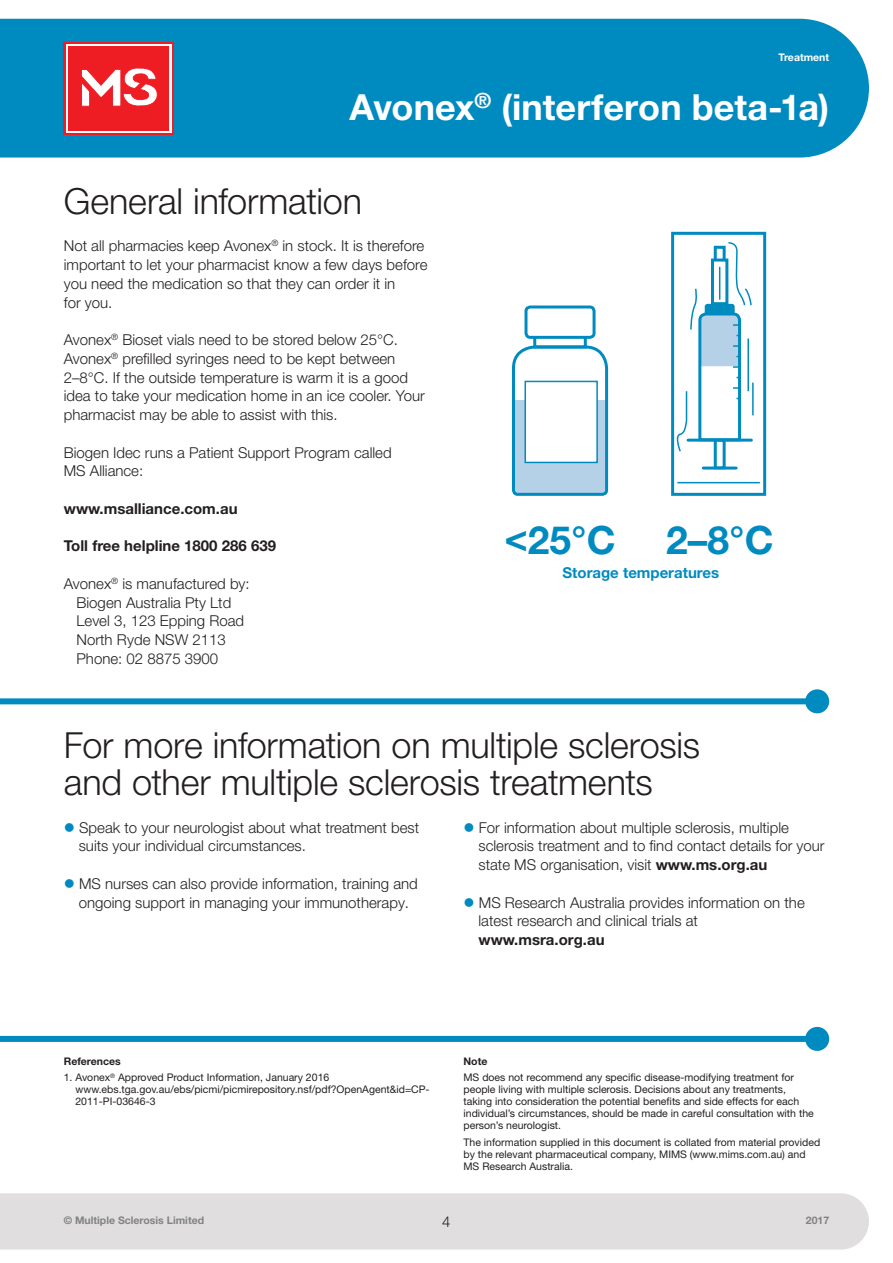
<style>
.page{position:relative;width:893px;height:1263px;background:#fff}
.page>*{position:absolute;margin:0;border:0;box-sizing:border-box;transform-origin:0 0}
.t1{font:700 39px "Helvetica Neue LT Pro";color:#008bc0}
.t2{font:300 36px/37.5px "Helvetica Neue LT Pro";letter-spacing:-.005em;color:#231f20}
.t3{font:700 36px "Helvetica Neue LT Pro";color:#fff}
.t4{font:300 15px/18.8px "Helvetica Neue LT Pro";color:#231f20}
.t5{font:700 15px "Helvetica Neue LT Pro";color:#231f20}
.t6{font:700 15px "Helvetica Neue LT Pro";color:#008bc0}
.t7{font:10.5px/12px "Helvetica Neue LT Pro";color:#231f20}
.t8{font:700 10.5px "Helvetica Neue LT Pro";color:#808285}
.t9{font:700 10.5px "Helvetica Neue LT Pro";color:#231f20}
.t10{font:700 10.5px "Helvetica Neue LT Pro";color:#fff}
.s1{font-weight:700}
</style>
<div class="page">
<div style="left:0;top:19px;width:869px;height:139px;background:#008bc0"></div>
<div style="left:0;top:1193px;width:869px;height:56px;background:#e0dede"></div>
<svg style="left:64px;top:42px;width:110px;height:92px"></svg>
<div style="left:66px;top:44px;width:105px;height:88px;background:linear-gradient(to right,#ee1d23,#ee1d23)"></div>
<div style="left:69px;top:46px;width:100px;height:84px;background:#ee1d23"></div>
<svg style="left:81px;top:68px;width:77px;height:39px"></svg>
<div style="left:671px;top:232px;width:95px;height:264px;background:#fff;border:3px solid #008bc0"></div>
<hr style="left:703px;top:466px;width:33px;height:3px;background:#008bc0">
<div style="left:714px;top:439px;width:12px;height:30px;background:#fff;border:3px solid #008bc0"></div>
<hr style="left:677px;top:482px;width:83px;height:1px;background:#008bc0">
<hr style="left:752px;top:383px;width:2px;height:32px;background:#008bc0">
<svg style="left:673px;top:241px;width:79px;height:212px"></svg>
<hr style="left:719px;top:267px;width:1px;height:33px;background:#008bc0">
<div style="left:533px;top:324px;width:54px;height:24px;background:#fff;border:3px solid #008bc0"></div>
<svg style="left:512px;top:344px;width:97px;height:152px"></svg>
<div style="left:526px;top:307px;width:68px;height:30px;background:#fff;border-radius:4px"></div>
<div style="left:524px;top:305px;width:71px;height:34px;border:3px solid #008bc0;border-radius:4px"></div>
<div style="left:524px;top:381px;width:74px;height:82px;background:#fff;border:2px solid #008bc0"></div>
<div style="left:0;top:698px;width:817px;height:6px;background:#008bc0"></div>
<div style="left:805px;top:689px;width:24px;height:24px;background:#008bc0;border-radius:50%"></div>
<div style="left:0;top:1036px;width:817px;height:6px;background:#008bc0"></div>
<div style="left:805px;top:1027px;width:24px;height:24px;background:#008bc0;border-radius:50%"></div>
<p class="t10" style="left:779px;top:51px;width:52px">Treatment</p>
<h2 class="t3" style="left:350px;top:84px;width:481px">Avonex<sup>®</sup> (interferon beta-1a)</h2>
<h2 class="t2" style="left:64px;top:181px;width:300px">General information</h2>
<p class="t4" style="left:64px;top:236px;width:365px">Not all pharmacies keep Avonex<sup>®</sup> in stock. It is therefore important to let your pharmacist know a few days before you need the medication so that they can order it in<br>for you.</p>
<p class="t4" style="left:64px;top:330px;width:362px">Avonex<sup>®</sup> Bioset vials need to be stored below 25°C.<br>Avonex<sup>®</sup> prefilled syringes need to be kept between 2–8°C. If the outside temperature is warm it is a good idea to take your medication home in an ice cooler. Your pharmacist may be able to assist with this.</p>
<p class="t4" style="left:64px;top:443px;width:329px">Biogen Idec runs a Patient Support Program called<br>MS Alliance:</p>
<p class="t5" style="left:64px;top:499px;width:175px">www.msalliance.com.au</p>
<p class="t5" style="left:64px;top:536px;width:214px">Toll free helpline 1800 286 639</p>
<p class="t4" style="left:77px;top:574px;width:175px;text-indent:-13px">Avonex<sup>®</sup> is manufactured by:<br>Biogen Australia Pty Ltd<br>Level 3, 123 Epping Road<br>North Ryde NSW 2113<br>Phone: 02 8875 3900</p>
<h1 class="t1" style="left:504px;top:515px;width:113px">&lt;25°C</h1>
<h1 class="t1" style="left:666px;top:515px;width:109px">2–8°C</h1>
<p class="t6" style="left:562px;top:563px;width:158px">Storage temperatures</p>
<h2 class="t2" style="left:64px;top:725px;width:638px">For more information on multiple sclerosis and other multiple sclerosis treatments</h2>
<p class="t4" style="left:79px;top:818px;width:342px">Speak to your neurologist about what treatment best suits your individual circumstances.</p>
<p class="t4" style="left:79px;top:874px;width:341px">MS nurses can also provide information, training and ongoing support in managing your immunotherapy.</p>
<p class="t4" style="left:478px;top:818px;width:348px">For information about multiple sclerosis, multiple sclerosis treatment and to find contact details for your state MS organisation, visit <span class="s1">www.ms.org.au</span></p>
<p class="t4" style="left:478px;top:893px;width:328px">MS Research Australia provides information on the latest research and clinical trials at</p>
<p class="t5" style="left:478px;top:930px;width:128px">www.msra.org.au</p>
<p class="t9" style="left:64px;top:1055px;width:58px">References</p>
<p class="t7" style="left:75px;top:1071px;width:356px;text-indent:-12px">1. Avonex<sup>®</sup> Approved Product Information, January 2016 www.ebs.tga.gov.au/ebs/picmi/picmirepository.nsf/pdf?OpenAgent&amp;id=CP-<br>2011-PI-03646-3</p>
<p class="t9" style="left:463px;top:1055px;width:25px">Note</p>
<p class="t7" style="left:463px;top:1071px;width:352px">MS does not recommend any specific disease-modifying treatment for people living with multiple sclerosis. Decisions about any treatments, taking into consideration the potential benefits and side effects for each individual’s circumstances, should be made in careful consultation with the person’s neurologist.</p>
<p class="t7" style="left:463px;top:1136px;width:358px">The information supplied in this document is collated from material provided by the relevant pharmaceutical company, MIMS (www.mims.com.au) and<br>MS Research Australia.</p>
<p class="t8" style="left:64px;top:1213px;width:142px">© Multiple Sclerosis Limited</p>
<p class="t4" style="left:442px;top:1212px;width:10px">4</p>
<p class="t8" style="left:806px;top:1213px;width:25px">2017</p>
</div>
